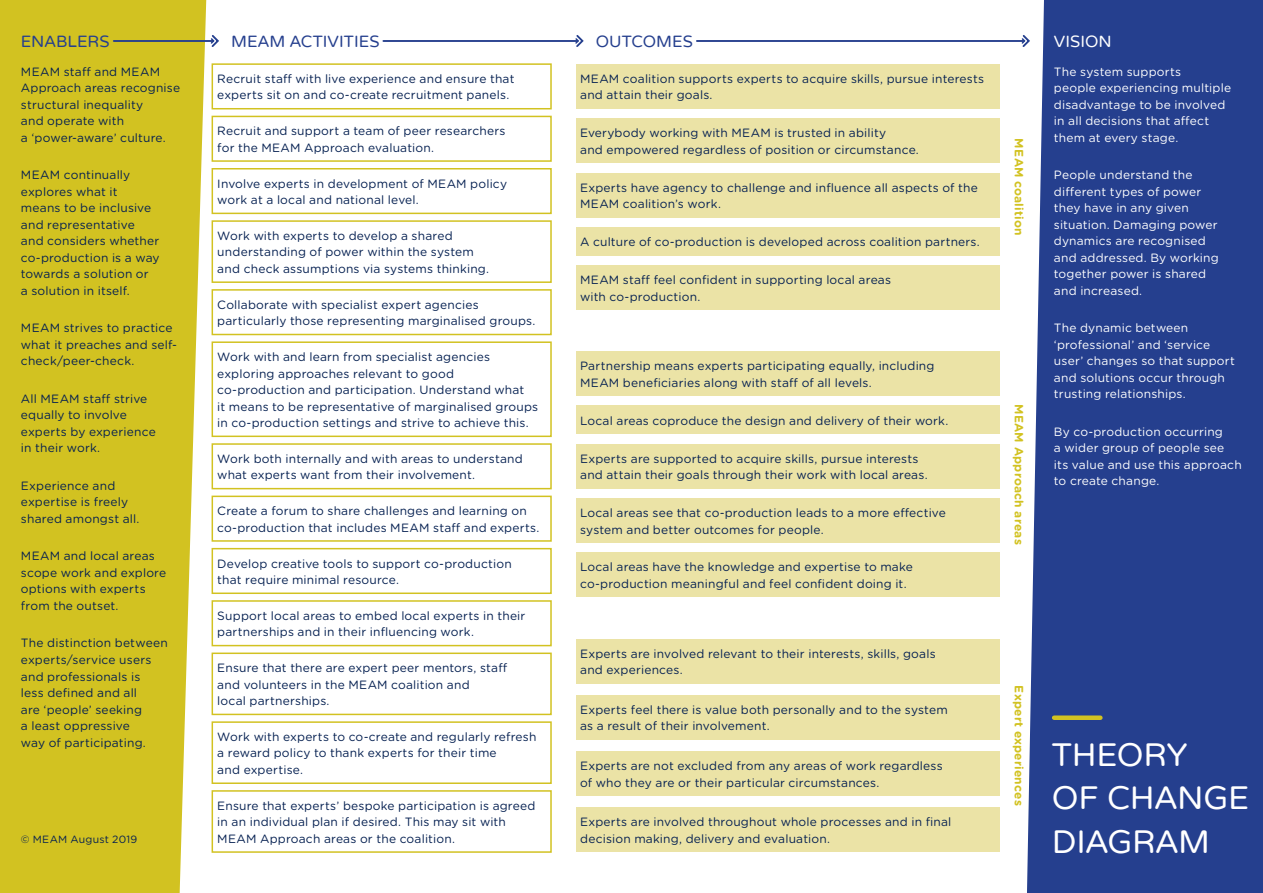
<style>
.page{position:relative;width:1263px;height:893px;background:#fff}
.page>*{position:absolute;margin:0;border:0;box-sizing:border-box;transform-origin:0 0}
.t1{font:33px/43.5px "Varela Round";letter-spacing:-.005em;color:#fff}
.t2{font:16.5px "Varela Round";color:#253f8e}
.t3{font:16.5px "Varela Round";letter-spacing:.005em;color:#fff}
.t4{font:12px/16.5px "Gotham Rounded";letter-spacing:.015em;color:#052051}
.t5{font:12px/16.5px "Gotham Rounded";letter-spacing:.015em;color:#fff}
.t6{font:700 12px "Gotham Rounded";letter-spacing:.02em;color:#d2c221}
.t7{font:10.5px "Gotham Rounded";letter-spacing:.025em;color:#052051}
</style>
<div class="page">
<div style="left:1027px;top:0;width:236px;height:893px;background:#253f8e"></div>
<div style="left:0;top:0;width:206px;height:893px;background:#d2c221"></div>
<div style="left:212px;top:63px;width:340px;height:46px;border:2px solid #d2c221"></div>
<div style="left:212px;top:289px;width:340px;height:46px;border:2px solid #d2c221"></div>
<div style="left:212px;top:548px;width:340px;height:46px;border:2px solid #d2c221"></div>
<div style="left:212px;top:116px;width:340px;height:46px;border:2px solid #d2c221"></div>
<div style="left:212px;top:341px;width:340px;height:96px;border:2px solid #d2c221"></div>
<div style="left:212px;top:600px;width:340px;height:46px;border:2px solid #d2c221"></div>
<div style="left:212px;top:168px;width:340px;height:46px;border:2px solid #d2c221"></div>
<div style="left:212px;top:443px;width:340px;height:46px;border:2px solid #d2c221"></div>
<div style="left:212px;top:652px;width:340px;height:63px;border:2px solid #d2c221"></div>
<div style="left:212px;top:220px;width:340px;height:63px;border:2px solid #d2c221"></div>
<div style="left:212px;top:496px;width:340px;height:46px;border:2px solid #d2c221"></div>
<div style="left:212px;top:721px;width:340px;height:63px;border:2px solid #d2c221"></div>
<div style="left:212px;top:790px;width:340px;height:63px;border:2px solid #d2c221"></div>
<div style="left:576px;top:64px;width:424px;height:45px;background:#ebe3a6"></div>
<div style="left:576px;top:265px;width:424px;height:45px;background:#ebe3a6"></div>
<div style="left:576px;top:119px;width:424px;height:44px;background:#ebe3a6"></div>
<div style="left:576px;top:173px;width:424px;height:45px;background:#ebe3a6"></div>
<div style="left:576px;top:227px;width:424px;height:28px;background:#ebe3a6"></div>
<div style="left:576px;top:498px;width:424px;height:45px;background:#ebe3a6"></div>
<div style="left:576px;top:351px;width:424px;height:45px;background:#ebe3a6"></div>
<div style="left:576px;top:553px;width:424px;height:44px;background:#ebe3a6"></div>
<div style="left:576px;top:406px;width:424px;height:28px;background:#ebe3a6"></div>
<div style="left:576px;top:444px;width:424px;height:44px;background:#ebe3a6"></div>
<div style="left:576px;top:639px;width:424px;height:44px;background:#ebe3a6"></div>
<div style="left:576px;top:751px;width:424px;height:45px;background:#ebe3a6"></div>
<div style="left:576px;top:695px;width:424px;height:45px;background:#ebe3a6"></div>
<div style="left:576px;top:807px;width:424px;height:45px;background:#ebe3a6"></div>
<div style="left:1054px;top:715px;width:46px;height:5px;background:#d2c221"></div>
<hr style="left:114px;top:40px;width:99px;height:2px;background:#253f8e">
<svg style="left:209px;top:35px;width:10px;height:12px"></svg>
<hr style="left:383px;top:40px;width:195px;height:2px;background:#253f8e">
<svg style="left:574px;top:35px;width:10px;height:12px"></svg>
<hr style="left:697px;top:40px;width:327px;height:2px;background:#253f8e">
<svg style="left:1020px;top:33px;width:11px;height:16px"></svg>
<h2 class="t2" style="left:21px;top:32px;width:90px">ENABLERS</h2>
<p class="t4" style="left:21px;top:63px;width:161px">MEAM staff and MEAM<br>Approach areas recognise structural inequality<br>and operate with<br>a ‘power-aware’ culture.</p>
<p class="t4" style="left:21px;top:166px;width:140px">MEAM continually explores what it means to be inclusive and representative and considers whether co-production is a way towards a solution or<br>a solution in itself.</p>
<p class="t4" style="left:21px;top:319px;width:157px">MEAM strives to practice what it preaches and self&shy;check/peer-check.</p>
<p class="t4" style="left:21px;top:390px;width:136px">All MEAM staff strive equally to involve experts by experience in their work.</p>
<p class="t4" style="left:21px;top:477px;width:120px">Experience and expertise is freely shared amongst all.</p>
<p class="t4" style="left:21px;top:547px;width:147px">MEAM and local areas scope work and explore options with experts from the outset.</p>
<p class="t4" style="left:21px;top:634px;width:148px">The distinction between experts/service users and professionals is<br>less defined and all<br>are ‘people’ seeking<br>a least oppressive<br>way of participating.</p>
<p class="t7" style="left:21px;top:832px;width:118px">© MEAM August 2019</p>
<h2 class="t2" style="left:231px;top:32px;width:150px">MEAM ACTIVITIES</h2>
<h2 class="t2" style="left:596px;top:32px;width:99px">OUTCOMES</h2>
<h2 class="t3" style="left:1054px;top:32px;width:59px">VISION</h2>
<p class="t5" style="left:1054px;top:63px;width:179px">The system supports<br>people experiencing multiple disadvantage to be involved in all decisions that affect them at every stage.</p>
<p class="t5" style="left:1054px;top:166px;width:166px">People understand the different types of power they have in any given situation. Damaging power dynamics are recognised and addressed. By working together power is shared and increased.</p>
<p class="t5" style="left:1054px;top:319px;width:183px">The dynamic between ‘professional’ and ‘service user’ changes so that support and solutions occur through trusting relationships.</p>
<p class="t5" style="left:1054px;top:423px;width:189px">By co-production occurring<br>a wider group of people see<br>its value and use this approach to create change.</p>
<p class="t4" style="left:217px;top:70px;width:299px">Recruit staff with live experience and ensure that experts sit on and co-create recruitment panels.</p>
<p class="t4" style="left:580px;top:70px;width:405px">MEAM coalition supports experts to acquire skills, pursue interests and attain their goals.</p>
<p class="t4" style="left:217px;top:122px;width:289px">Recruit and support a team of peer researchers for the MEAM Approach evaluation.</p>
<p class="t4" style="left:580px;top:124px;width:340px">Everybody working with MEAM is trusted in ability<br>and empowered regardless of position or circumstance.</p>
<p class="t4" style="left:580px;top:179px;width:399px">Experts have agency to challenge and influence all aspects of the<br>MEAM coalition’s work.</p>
<p class="t4" style="left:580px;top:233px;width:401px">A culture of co-production is developed across coalition partners.</p>
<p class="t6" style="left:1028px;top:138px;width:99px;rotate:90deg">MEAM coalition</p>
<p class="t4" style="left:217px;top:175px;width:291px">Involve experts in development of MEAM policy work at a local and national level.</p>
<p class="t4" style="left:217px;top:227px;width:273px">Work with experts to develop a shared understanding of power within the system and check assumptions via systems thinking.</p>
<p class="t4" style="left:580px;top:271px;width:312px">MEAM staff feel confident in supporting local areas with co-production.</p>
<p class="t4" style="left:217px;top:296px;width:320px">Collaborate with specialist expert agencies particularly those representing marginalised groups.</p>
<p class="t4" style="left:217px;top:348px;width:322px">Work with and learn from specialist agencies exploring approaches relevant to good co-production and participation. Understand what<br>it means to be representative of marginalised groups in co-production settings and strive to achieve this.</p>
<p class="t4" style="left:580px;top:357px;width:356px">Partnership means experts participating equally, including<br>MEAM beneficiaries along with staff of all levels.</p>
<p class="t6" style="left:1028px;top:404px;width:142px;rotate:90deg">MEAM Approach areas</p>
<p class="t4" style="left:580px;top:412px;width:370px">Local areas coproduce the design and delivery of their work.</p>
<p class="t4" style="left:580px;top:450px;width:349px">Experts are supported to acquire skills, pursue interests and attain their goals through their work with local areas.</p>
<p class="t4" style="left:217px;top:450px;width:307px">Work both internally and with areas to understand what experts want from their involvement.</p>
<p class="t4" style="left:217px;top:502px;width:324px">Create a forum to share challenges and learning on co-production that includes MEAM staff and experts.</p>
<p class="t4" style="left:580px;top:504px;width:367px">Local areas see that co-production leads to a more effective system and better outcomes for people.</p>
<p class="t4" style="left:217px;top:554px;width:296px">Develop creative tools to support co-production that require minimal resource.</p>
<p class="t4" style="left:217px;top:607px;width:310px">Support local areas to embed local experts in their partnerships and in their influencing work.</p>
<p class="t4" style="left:217px;top:659px;width:291px">Ensure that there are expert peer mentors, staff and volunteers in the MEAM coalition and<br>local partnerships.</p>
<p class="t4" style="left:217px;top:728px;width:321px">Work with experts to co-create and regularly refresh a reward policy to thank experts for their time<br>and expertise.</p>
<p class="t4" style="left:217px;top:797px;width:320px">Ensure that experts’ bespoke participation is agreed in an individual plan if desired. This may sit with<br>MEAM Approach areas or the coalition.</p>
<p class="t4" style="left:580px;top:558px;width:334px">Local areas have the knowledge and expertise to make co-production meaningful and feel confident doing it.</p>
<p class="t4" style="left:580px;top:645px;width:357px">Experts are involved relevant to their interests, skills, goals and experiences.</p>
<p class="t4" style="left:580px;top:701px;width:369px">Experts feel there is value both personally and to the system as a result of their involvement.</p>
<p class="t4" style="left:580px;top:757px;width:364px">Experts are not excluded from any areas of work regardless of who they are or their particular circumstances.</p>
<p class="t4" style="left:580px;top:813px;width:373px">Experts are involved throughout whole processes and in final decision making, delivery and evaluation.</p>
<p class="t6" style="left:1028px;top:685px;width:122px;rotate:90deg">Expert experiences</p>
<h1 class="t1" style="left:1052px;top:734px;width:199px">THEORY<br>OF CHANGE<br>DIAGRAM</h1>
</div>
